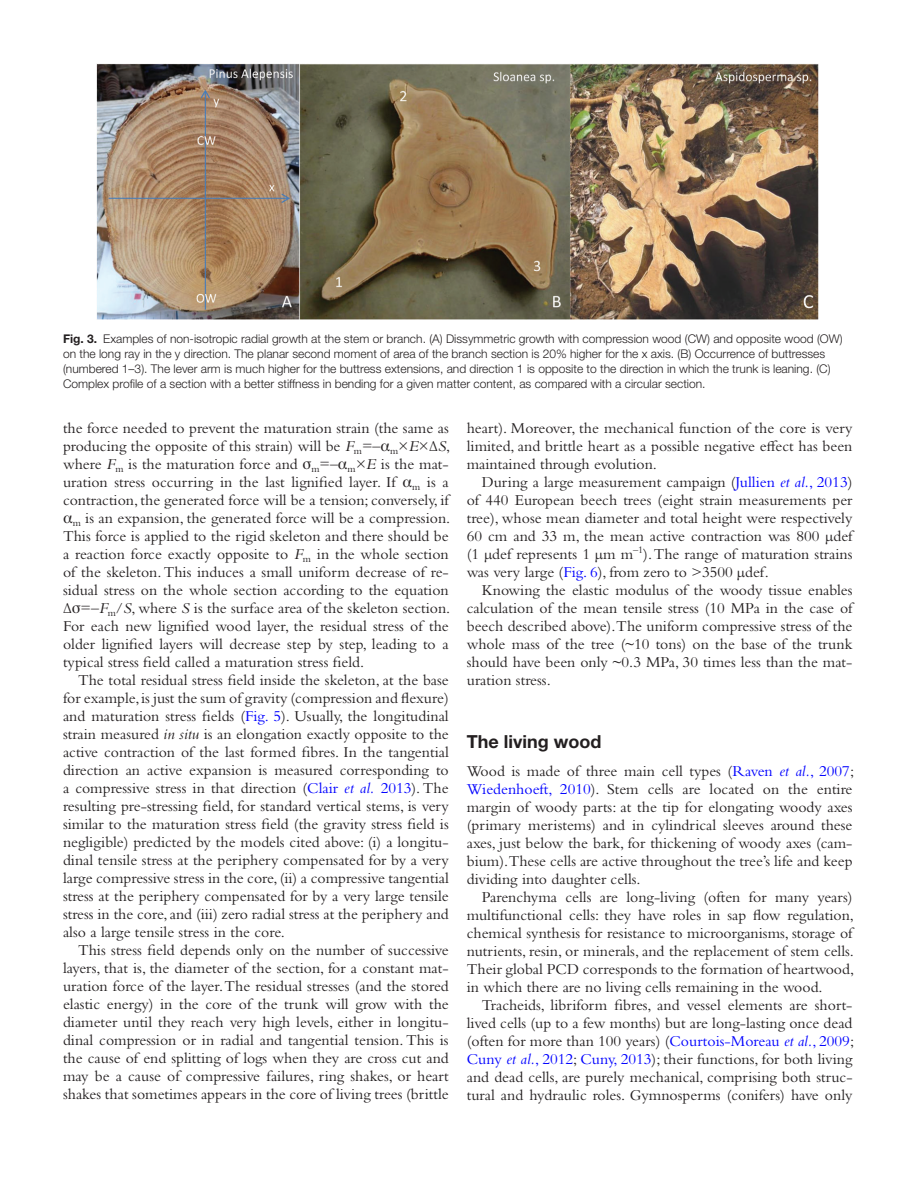
<style>
.page{position:relative;width:919px;height:1187px;background:#fff}
.page>*{position:absolute;margin:0;border:0;box-sizing:border-box;transform-origin:0 0}
.t1{font:700 18px "Helvetica Neue LT Std";color:#231f20}
.t2{font:15.75px/18px "Bembo Std";color:#231f20;text-align:justify}
.t3{font:300 12px/15px "Helvetica Neue LT Std";color:#231f20}
.s1{font-weight:700}
.s2{font-style:italic}
.s3{font-family:"Gandhari Unicode"}
.s4{color:#00f}
.s5{font-style:italic;color:#00f}
</style>
<div class="page">
<img style="left:97px;top:63px;width:721px;height:256px">
<p class="t3" style="left:63px;top:331px;width:781px"><span class="s1">Fig. 3.</span> Examples of non-isotropic radial growth at the stem or branch. (A) Dissymmetric growth with compression wood (CW) and opposite wood (OW) on the long ray in the y direction. The planar second moment of area of the branch section is 20% higher for the x axis. (B) Occurrence of buttresses (numbered 1–3). The lever arm is much higher for the buttress extensions, and direction 1 is opposite to the direction in which the trunk is leaning. (C)<br>Complex profile of a section with a better stiffness in bending for a given matter content, as compared with a circular section.</p>
<p class="t2" style="left:63px;top:419px;width:389px">the force needed to prevent the maturation strain (the same as producing the opposite of this strain) will be <span class="s2">F</span><sub>m</sub>=–<span class="s3">α</span><sub>m</sub>×<span class="s2">E</span>×Δ<span class="s2">S</span>, where <span class="s2">F</span><sub>m</sub> is the maturation force and <span class="s3">σ</span><sub>m</sub>=–<span class="s3">α</span><sub>m</sub>×<span class="s2">E</span> is the mat&shy;uration stress occurring in the last lignified layer. If <span class="s3">α</span><sub>m</sub> is a contraction, the generated force will be a tension; conversely, if <span class="s3">α</span><sub>m</sub> is an expansion, the generated force will be a compression.<br>This force is applied to the rigid skeleton and there should be a reaction force exactly opposite to <span class="s2">F</span><sub>m</sub> in the whole section of the skeleton. This induces a small uniform decrease of re&shy;sidual stress on the whole section according to the equation Δ<span class="s3">σ</span>=–<span class="s2">F</span><sub>m</sub>/<span class="s2">S</span>, where <span class="s2">S</span> is the surface area of the skeleton section.<br>For each new lignified wood layer, the residual stress of the older lignified layers will decrease step by step, leading to a typical stress field called a maturation stress field.</p>
<p class="t2" style="left:63px;top:671px;width:387px;text-indent:15px">The total residual stress field inside the skeleton, at the base for example, is just the sum of gravity (compression and flexure) and maturation stress fields (<span class="s4">Fig. 5</span>). Usually, the longitudinal strain measured <span class="s2">in situ</span> is an elongation exactly opposite to the active contraction of the last formed fibres. In the tangential direction an active expansion is measured corresponding to a compressive stress in that direction (<span class="s4">Clair</span> <span class="s5">et al.</span> <span class="s4">2013</span>). The resulting pre-stressing field, for standard vertical stems, is very similar to the maturation stress field (the gravity stress field is negligible) predicted by the models cited above: (i) a longitu&shy;dinal tensile stress at the periphery compensated for by a very large compressive stress in the core, (ii) a compressive tangential stress at the periphery compensated for by a very large tensile stress in the core, and (iii) zero radial stress at the periphery and also a large tensile stress in the core.</p>
<p class="t2" style="left:63px;top:941px;width:387px;text-indent:15px">This stress field depends only on the number of successive layers, that is, the diameter of the section, for a constant mat&shy;uration force of the layer. The residual stresses (and the stored elastic energy) in the core of the trunk will grow with the diameter until they reach very high levels, either in longitu&shy;dinal compression or in radial and tangential tension. This is the cause of end splitting of logs when they are cross cut and may be a cause of compressive failures, ring shakes, or heart shakes that sometimes appears in the core of living trees (brittle</p>
<p class="t2" style="left:466px;top:419px;width:387px">heart). Moreover, the mechanical function of the core is very limited, and brittle heart as a possible negative effect has been maintained through evolution.</p>
<p class="t2" style="left:466px;top:473px;width:387px;text-indent:15px">During a large measurement campaign (<span class="s4">Jullien</span> <span class="s5">et al.</span><span class="s4">, 2013</span>) of 440 European beech trees (eight strain measurements per tree), whose mean diameter and total height were respectively 60 cm and 33 m, the mean active contraction was 800 µdef (1 µdef represents 1 µm m<sup>–1</sup>). The range of maturation strains was very large (<span class="s4">Fig. 6</span>), from zero to &gt;3500 µdef.</p>
<p class="t2" style="left:466px;top:581px;width:387px;text-indent:15px">Knowing the elastic modulus of the woody tissue enables calculation of the mean tensile stress (10 MPa in the case of beech described above).The uniform compressive stress of the whole mass of the tree (~10 tons) on the base of the trunk should have been only ~0.3 MPa, 30 times less than the mat&shy;uration stress.</p>
<p class="t1" style="left:466px;top:730px;width:136px">The living wood</p>
<p class="t2" style="left:466px;top:761px;width:389px">Wood is made of three main cell types (<span class="s4">Raven</span> <span class="s5">et al.</span><span class="s4">, 2007</span>; <span class="s4">Wiedenhoeft, 2010</span>). Stem cells are located on the entire margin of woody parts: at the tip for elongating woody axes (primary meristems) and in cylindrical sleeves around these axes, just below the bark, for thickening of woody axes (cam&shy;bium).These cells are active throughout the tree’s life and keep dividing into daughter cells.</p>
<p class="t2" style="left:466px;top:887px;width:389px;text-indent:15px">Parenchyma cells are long-living (often for many years) multifunctional cells: they have roles in sap flow regulation, chemical synthesis for resistance to microorganisms, storage of nutrients, resin, or minerals, and the replacement of stem cells.<br>Their global PCD corresponds to the formation of heartwood, in which there are no living cells remaining in the wood.</p>
<p class="t2" style="left:466px;top:995px;width:389px;text-indent:15px">Tracheids, libriform fibres, and vessel elements are short&shy;lived cells (up to a few months) but are long-lasting once dead (often for more than 100 years) (<span class="s4">Courtois-Moreau</span> <span class="s5">et al.</span><span class="s4">, 2009</span>; <span class="s4">Cuny</span> <span class="s5">et al.</span><span class="s4">, 2012</span>; <span class="s4">Cuny, 2013</span>); their functions, for both living and dead cells, are purely mechanical, comprising both struc&shy;tural and hydraulic roles. Gymnosperms (conifers) have only</p>
</div>
